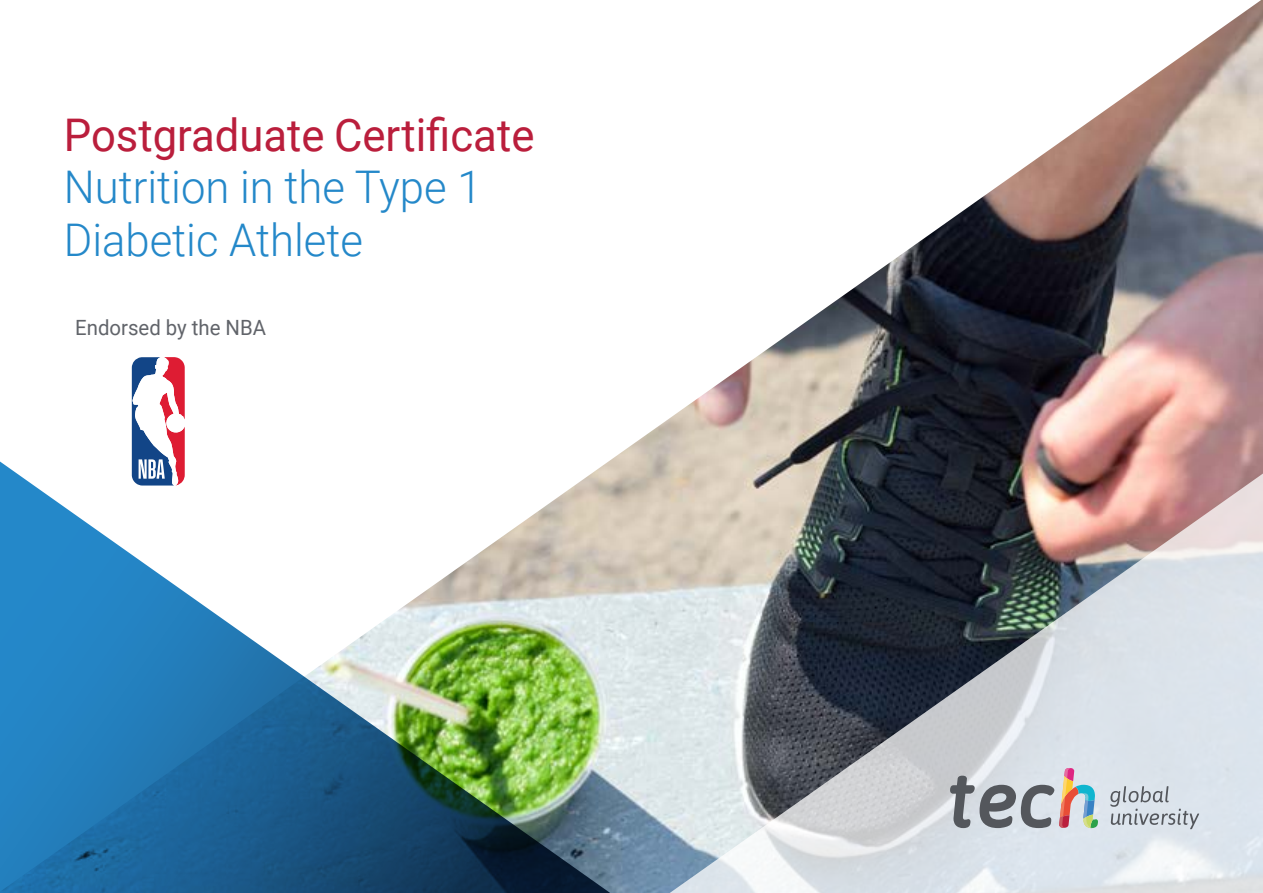
<style>
.page{position:relative;width:1263px;height:893px;background:#fff}
.page>*{position:absolute;margin:0;border:0;box-sizing:border-box;transform-origin:0 0}
.t1{font:300 45px/52.5px "Roboto";color:#2488c9}
.t2{font:45px "Roboto";color:#ba1e3c}
.t3{font:21px "Roboto";color:#61646a}
</style>
<div class="page">
<img style="left:131px;top:0;width:1132px;height:458px">
<svg style="left:640px;top:458px;width:623px;height:435px;background:#a4a6aa"></svg>
<svg style="left:0;top:446px;width:640px;height:447px"></svg>
<svg style="left:132px;top:357px;width:53px;height:129px"></svg>
<svg style="left:1110px;top:786px;width:89px;height:43px;background:#c3cad2"></svg>
<svg style="left:950px;top:768px;width:148px;height:60px;background:#b0b2b6"></svg>
<p class="t2" style="left:64px;top:103px;width:472px">Postgraduate Certificate</p>
<p class="t1" style="left:64px;top:159px;width:419px">Nutrition in the Type 1<br>Diabetic Athlete</p>
<p class="t3" style="left:75px;top:313px;width:192px">Endorsed by the NBA</p>
</div>
